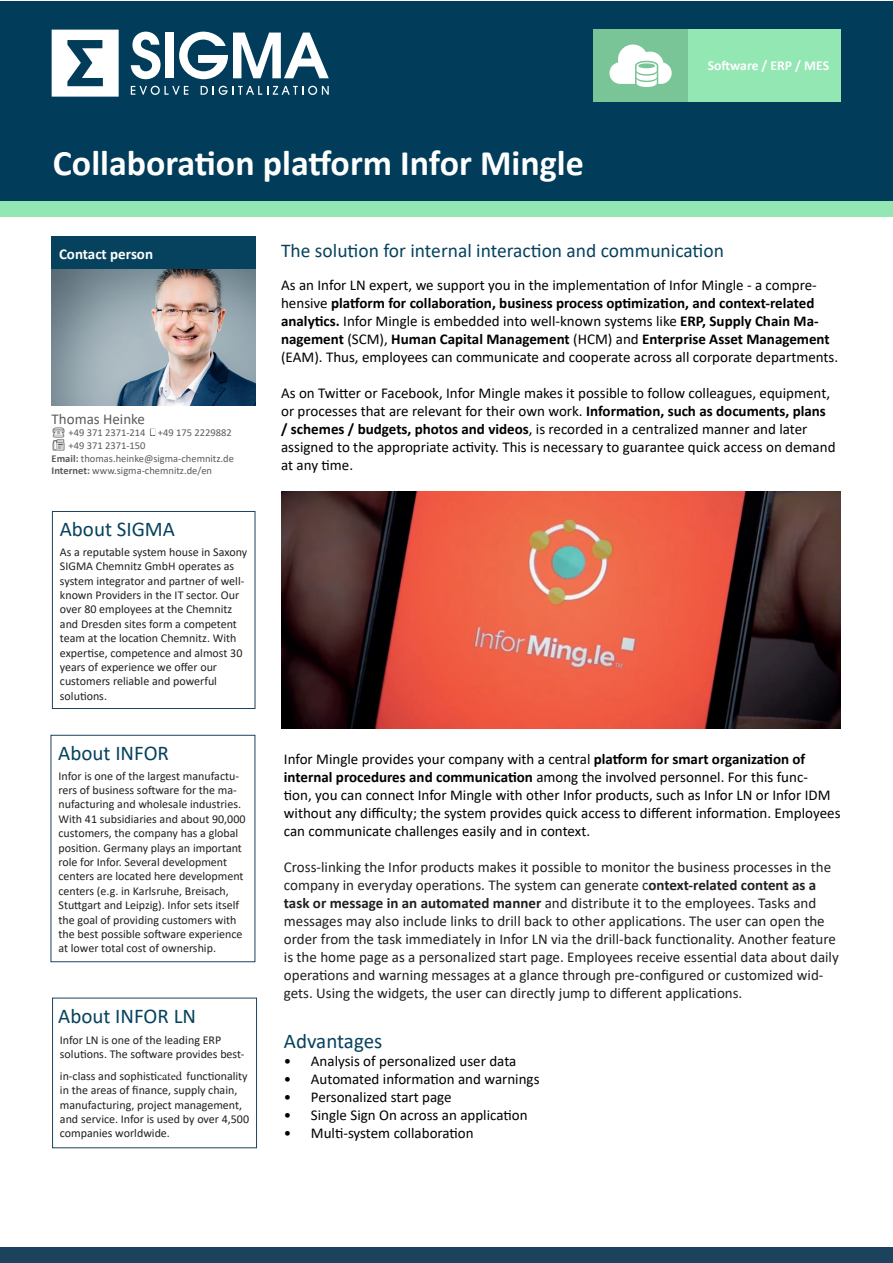
<style>
.page{position:relative;width:893px;height:1263px;background:#fff}
.page>*{position:absolute;margin:0;border:0;box-sizing:border-box;transform-origin:0 0}
.t1{font:700 36px "Calibri";color:#fff}
.t2{font:21px "Calibri";color:#06425d}
.t3{font:19.5px "Calibri";color:#06425d}
.t4{font:15px/18px "Calibri";color:#000}
.t5{font:15px/18px "Calibri";color:#231f20}
.t6{font:700 15px "Calibri";color:#fff}
.t7{font:15px "Calibri";color:#5b5b5b}
.t8{font:700 13.65px "Calibri";color:#fff}
.t9{font:12px/14.4px "Calibri";color:#231f20}
.t10{font:10.5px "Calibri";color:#5b5b5b}
.s1{font-weight:700}
.s2{font-family:"Minion Pro"}
</style>
<div class="page">
<div style="left:0;top:1px;width:893px;height:201px;background:#013d5a"></div>
<svg style="left:131px;top:32px;width:30px;height:47px"></svg>
<div style="left:166px;top:33px;width:8px;height:45px;background:#fff"></div>
<svg style="left:179px;top:32px;width:150px;height:47px"></svg>
<svg style="left:52px;top:30px;width:67px;height:67px"></svg>
<svg style="left:131px;top:86px;width:57px;height:9px"></svg>
<svg style="left:201px;top:86px;width:128px;height:9px"></svg>
<div style="left:593px;top:30px;width:248px;height:72px;background:#92e7b3"></div>
<div style="left:593px;top:30px;width:95px;height:72px;background:#79c598"></div>
<div style="left:0;top:201px;width:893px;height:15px;background:#92e7b3"></div>
<div style="left:52px;top:236px;width:204px;height:34px;background:#06425d"></div>
<div style="left:52px;top:511px;width:203px;height:198px;background:#fff;border:1px solid #1c425e"></div>
<div style="left:0;top:1248px;width:893px;height:15px;background:#1c425e"></div>
<svg style="left:609px;top:45px;width:63px;height:42px"></svg>
<img style="left:52px;top:269px;width:204px;height:136px">
<div style="left:51px;top:735px;width:204px;height:227px;background:#fff;border:1px solid #1c425e"></div>
<div style="left:52px;top:998px;width:205px;height:150px;background:#fff;border:1px solid #1c425e"></div>
<img style="left:281px;top:492px;width:559px;height:236px">
<h1 class="t1" style="left:53px;top:137px;width:532px">Collaboration platform Infor Mingle</h1>
<p class="t8" style="left:708px;top:56px;width:123px">Software / ERP / MES</p>
<p class="t6" style="left:59px;top:243px;width:96px">Contact person</p>
<p class="t7" style="left:52px;top:408px;width:95px">Thomas Heinke</p>
<p class="t10" style="left:52px;top:426px;width:182px">☎ +49 371 2371-214 +49 175 2229882</p>
<p class="t10" style="left:68px;top:438px;width:79px">+49 371 2371-150</p>
<p class="t10" style="left:52px;top:451px;width:184px"><span class="s1">Email:</span> thomas.heinke@sigma-chemnitz.de</p>
<p class="t10" style="left:52px;top:463px;width:162px"><span class="s1">Internet:</span> www.sigma-chemnitz.de/en</p>
<h2 class="t2" style="left:60px;top:515px;width:117px">About SIGMA</h2>
<p class="t9" style="left:60px;top:544px;width:189px">As a reputable system house in Saxony<br>SIGMA Chemnitz GmbH operates as system integrator and partner of well&shy;known Providers in the IT sector. Our over 80 employees at the Chemnitz and Dresden sites form a competent team at the location Chemnitz. With expertise, competence and almost 30 years of experience we offer our customers reliable and powerful solutions.</p>
<h2 class="t2" style="left:58px;top:738px;width:112px">About INFOR</h2>
<p class="t9" style="left:58px;top:768px;width:189px">Infor is one of the largest manufactu&shy;rers of business software for the ma&shy;nufacturing and wholesale industries.<br>With 41 subsidiaries and about 90,000 customers, the company has a global position. Germany plays an important role for Infor. Several development centers are located here development centers (e.g. in Karlsruhe, Breisach, Stuttgart and Leipzig). Infor sets itself the goal of providing customers with the best possible software experience at lower total cost of ownership.</p>
<h2 class="t2" style="left:58px;top:1001px;width:139px">About INFOR LN</h2>
<p class="t9" style="left:60px;top:1032px;width:186px">Infor LN is one of the leading ERP solutions. The software provides best-</p>
<p class="t9" style="left:60px;top:1068px;width:191px">in-class and sophisti<span class="s2">cated</span> functionality in the areas of finance, supply chain, manufacturing, project management, and service. Infor is used by over 4,500 companies worldwide.</p>
<h3 class="t3" style="left:281px;top:236px;width:444px">The solution for internal interaction and communication</h3>
<p class="t4" style="left:281px;top:275px;width:559px">As an Infor LN expert, we support you in the implementation of Infor Mingle - a compre&shy;hensive <span class="s1">platform for collaboration, business process optimization, and context-related analytics.</span> Infor Mingle is embedded into well-known systems like <span class="s1">ERP, Supply Chain Ma&shy;nagement</span> (SCM), <span class="s1">Human Capital Management</span> (HCM) and <span class="s1">Enterprise Asset Management </span>(EAM). Thus, employees can communicate and cooperate across all corporate departments.</p>
<p class="t4" style="left:281px;top:383px;width:556px">As on Twitter or Facebook, Infor Mingle makes it possible to follow colleagues, equipment, or processes that are relevant for their own work. <span class="s1">Information, such as documents, plans / schemes / budgets, photos and videos</span>, is recorded in a centralized manner and later assigned to the appropriate activity. This is necessary to guarantee quick access on demand at any time.</p>
<p class="t4" style="left:284px;top:749px;width:558px">Infor Mingle provides your company with a central <span class="s1">platform for smart organization of internal procedures and communication</span> among the involved personnel. For this func-<br>tion, you can connect Infor Mingle with other Infor products, such as Infor LN or Infor IDM without any difficulty; the system provides quick access to different information. Employees can communicate challenges easily and in context.</p>
<p class="t5" style="left:284px;top:857px;width:556px">Cross-linking the Infor products makes it possible to monitor the business processes in the company in everyday operations. The system can generate c<span class="s1">ontext-related content as a task or message in an automated manner</span> and distribute it to the employees. Tasks and messages may also include links to drill back to other applications. The user can open the order from the task immediately in Infor LN via the drill-back functionality. Another feature is the home page as a personalized start page. Employees receive essential data about daily operations and warning messages at a glance through pre-configured or customized wid&shy;gets. Using the widgets, the user can directly jump to different applications.</p>
<h2 class="t2" style="left:284px;top:1026px;width:100px">Advantages</h2>
<p class="t4" style="left:284px;top:1052px;width:234px">• Analysis of personalized user data</p>
<p class="t4" style="left:284px;top:1070px;width:257px">• Automated information and warnings</p>
<p class="t4" style="left:284px;top:1088px;width:169px">• Personalized start page</p>
<p class="t4" style="left:284px;top:1106px;width:245px">• Single Sign On across an application</p>
<p class="t4" style="left:284px;top:1124px;width:191px">• Multi-system collaboration</p>
</div>
